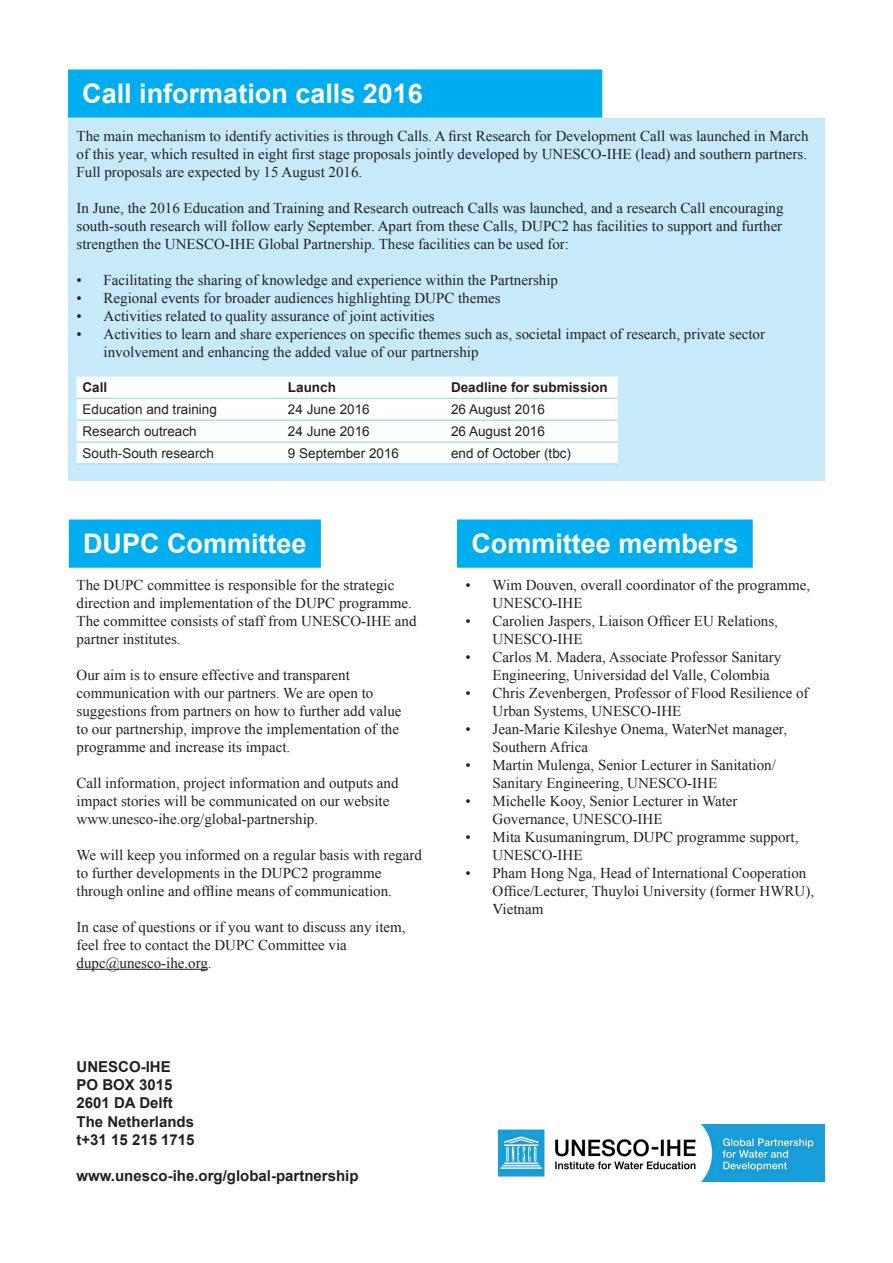
<style>
.page{position:relative;width:893px;height:1263px;background:#fff}
.page>*{position:absolute;margin:0;border:0;box-sizing:border-box;transform-origin:0 0}
.t1{font:700 27px "Arial";color:#fff}
.t2{font:15px/18px "Times New Roman";color:#231f20}
.t3{font:700 15px/18px "Arial";color:#231f20}
.t4{font:13.5px "Arial";color:#231f20}
.t5{font:700 13.5px "Arial";color:#231f20}
</style>
<div class="page">
<div style="left:70px;top:520px;width:250px;height:47px;background:#00aeef"></div>
<div style="left:69px;top:519px;width:252px;height:49px;border:2px solid #00aeef"></div>
<hr style="left:77px;top:969px;width:131px;height:1px;background:#231f20">
<div style="left:458px;top:520px;width:294px;height:47px;background:#00aeef"></div>
<div style="left:457px;top:519px;width:296px;height:49px;border:2px solid #00aeef"></div>
<img style="left:499px;top:1124px;width:326px;height:58px">
<div style="left:69px;top:70px;width:532px;height:47px;background:#00aeef"></div>
<div style="left:68px;top:69px;width:534px;height:49px;border:2px solid #00aeef"></div>
<div style="left:68px;top:118px;width:757px;height:362px;background:#c6eafa"></div>
<div style="left:77px;top:377px;width:541px;height:86px;background:#fff"></div>
<hr style="left:77px;top:398px;width:205px;height:1px;background:#aae0f9">
<hr style="left:282px;top:398px;width:163px;height:1px;background:#aae0f9">
<hr style="left:445px;top:398px;width:173px;height:1px;background:#aae0f9">
<hr style="left:77px;top:419px;width:205px;height:2px;background:#aae0f9">
<hr style="left:282px;top:419px;width:163px;height:2px;background:#aae0f9">
<hr style="left:445px;top:419px;width:173px;height:2px;background:#aae0f9">
<hr style="left:77px;top:441px;width:205px;height:2px;background:#aae0f9">
<hr style="left:282px;top:441px;width:163px;height:2px;background:#aae0f9">
<hr style="left:445px;top:441px;width:173px;height:2px;background:#aae0f9">
<hr style="left:77px;top:463px;width:205px;height:2px;background:#aae0f9">
<hr style="left:282px;top:463px;width:163px;height:2px;background:#aae0f9">
<hr style="left:445px;top:463px;width:173px;height:2px;background:#aae0f9">
<h1 class="t1" style="left:82px;top:76px;width:342px">Call information calls 2016</h1>
<p class="t2" style="left:77px;top:127px;width:733px;text-align:justify">The main mechanism to identify activities is through Calls. A first Research for Development Call was launched in March of this year, which resulted in eight first stage proposals jointly developed by UNESCO-IHE (lead) and southern partners.<br>Full proposals are expected by 15 August 2016.</p>
<p class="t2" style="left:77px;top:199px;width:708px;text-align:justify">In June, the 2016 Education and Training and Research outreach Calls was launched, and a research Call encouraging south-south research will follow early September. Apart from these Calls, DUPC2 has facilities to support and further strengthen the UNESCO-IHE Global Partnership. These facilities can be used for:</p>
<p class="t2" style="left:77px;top:271px;width:483px">• Facilitating the sharing of knowledge and experience within the Partnership</p>
<p class="t2" style="left:77px;top:289px;width:426px">• Regional events for broader audiences highlighting DUPC themes</p>
<p class="t2" style="left:77px;top:307px;width:360px">• Activities related to quality assurance of joint activities</p>
<p class="t2" style="left:104px;top:325px;width:663px;text-indent:-27px">• Activities to learn and share experiences on specific themes such as, societal impact of research, private sector involvement and enhancing the added value of our partnership</p>
<p class="t5" style="left:83px;top:379px;width:26px">Call</p>
<p class="t5" style="left:288px;top:379px;width:50px">Launch</p>
<p class="t5" style="left:451px;top:379px;width:158px">Deadline for submission</p>
<p class="t4" style="left:83px;top:401px;width:136px">Education and training</p>
<p class="t4" style="left:288px;top:401px;width:83px">24 June 2016</p>
<p class="t4" style="left:451px;top:401px;width:95px">26 August 2016</p>
<p class="t4" style="left:83px;top:422px;width:116px">Research outreach</p>
<p class="t4" style="left:288px;top:422px;width:83px">24 June 2016</p>
<p class="t4" style="left:451px;top:422px;width:95px">26 August 2016</p>
<p class="t4" style="left:83px;top:444px;width:133px">South-South research</p>
<p class="t4" style="left:288px;top:444px;width:113px">9 September 2016</p>
<p class="t4" style="left:451px;top:444px;width:122px">end of October (tbc)</p>
<h1 class="t1" style="left:83px;top:526px;width:225px">DUPC Committee</h1>
<p class="t2" style="left:77px;top:575px;width:342px">The DUPC committee is responsible for the strategic direction and implementation of the DUPC programme.<br>The committee consists of staff from UNESCO-IHE and partner institutes.</p>
<p class="t2" style="left:77px;top:665px;width:326px">Our aim is to ensure effective and transparent communication with our partners. We are open to suggestions from partners on how to further add value to our partnership, improve the implementation of the programme and increase its impact.</p>
<p class="t2" style="left:77px;top:773px;width:324px">Call information, project information and outputs and impact stories will be communicated on our website www.unesco-ihe.org/global-partnership.</p>
<p class="t2" style="left:77px;top:845px;width:347px">We will keep you informed on a regular basis with regard to further developments in the DUPC2 programme through online and offline means of communication.</p>
<p class="t2" style="left:77px;top:917px;width:331px">In case of questions or if you want to discuss any item, feel free to contact the DUPC Committee via dupc@unesco-ihe.org.</p>
<p class="t3" style="left:77px;top:1059px;width:120px">UNESCO-IHE<br>PO BOX 3015<br>2601 DA Delft<br>The Netherlands t+31 15 215 1715</p>
<p class="t3" style="left:77px;top:1167px;width:283px">www.unesco-ihe.org/global-partnership</p>
<h1 class="t1" style="left:471px;top:526px;width:269px">Committee members</h1>
<p class="t2" style="left:493px;top:575px;width:319px;text-indent:-27px">• Wim Douven, overall coordinator of the programme,<br>UNESCO-IHE</p>
<p class="t2" style="left:493px;top:611px;width:287px;text-indent:-27px">• Carolien Jaspers, Liaison Officer EU Relations,<br>UNESCO-IHE</p>
<p class="t2" style="left:493px;top:647px;width:290px;text-indent:-27px">• Carlos M. Madera, Associate Professor Sanitary<br>Engineering, Universidad del Valle, Colombia</p>
<p class="t2" style="left:493px;top:683px;width:317px;text-indent:-27px">• Chris Zevenbergen, Professor of Flood Resilience of<br>Urban Systems, UNESCO-IHE</p>
<p class="t2" style="left:493px;top:719px;width:296px;text-indent:-27px">• Jean-Marie Kileshye Onema, WaterNet manager,<br>Southern Africa</p>
<p class="t2" style="left:493px;top:755px;width:285px;text-indent:-27px">• Martin Mulenga, Senior Lecturer in Sanitation/<br>Sanitary Engineering, UNESCO-IHE</p>
<p class="t2" style="left:493px;top:791px;width:246px;text-indent:-27px">• Michelle Kooy, Senior Lecturer in Water<br>Governance, UNESCO-IHE</p>
<p class="t2" style="left:493px;top:827px;width:307px;text-indent:-27px">• Mita Kusumaningrum, DUPC programme support,<br>UNESCO-IHE</p>
<p class="t2" style="left:493px;top:863px;width:323px;text-indent:-27px">• Pham Hong Nga, Head of International Cooperation<br>Office/Lecturer, Thuyloi University (former HWRU),<br>Vietnam</p>
</div>
